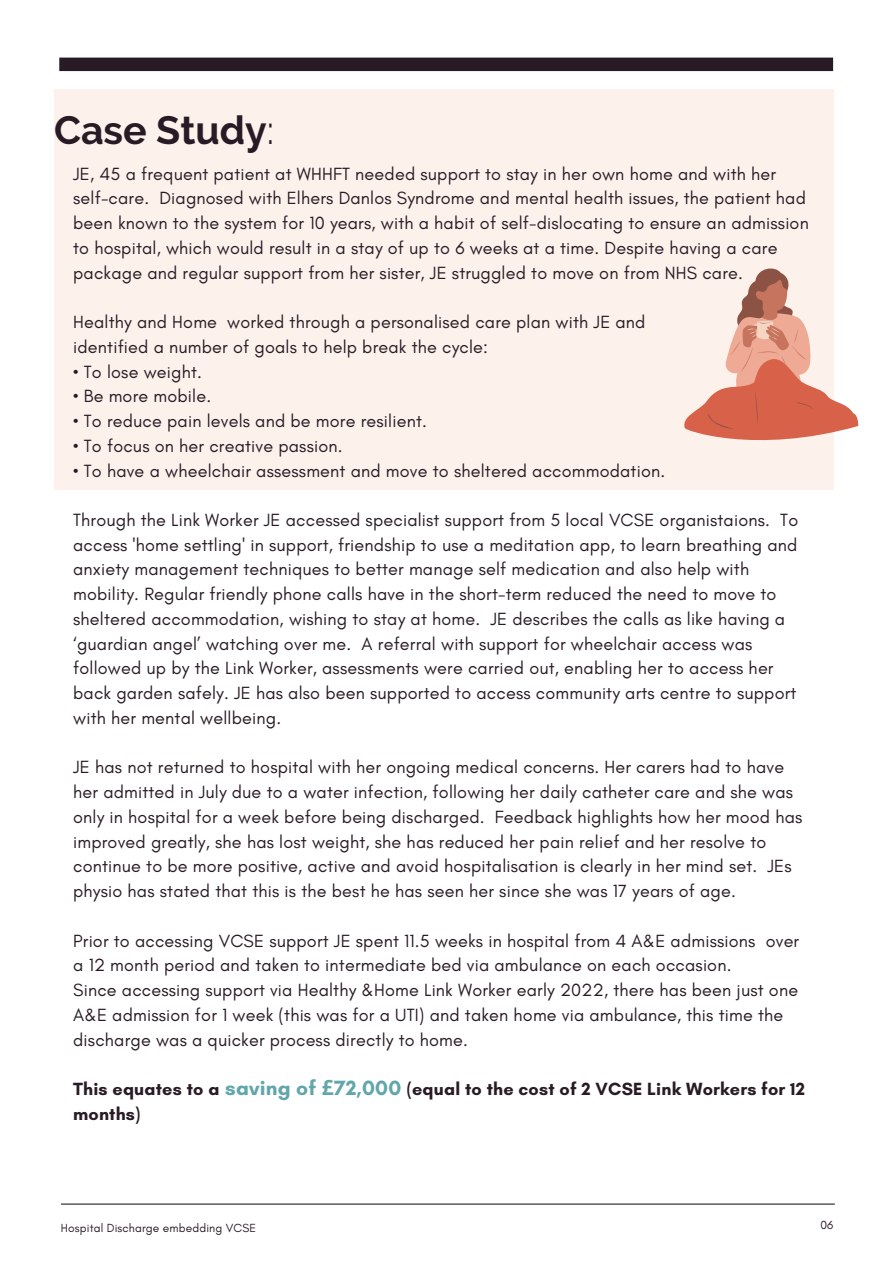
<style>
.page{position:relative;width:893px;height:1264px;background:#fff}
.page>*{position:absolute;margin:0;border:0;box-sizing:border-box;transform-origin:0 0}
.t1{font:700 39.3px "Raleway";color:#291b25}
.t2{font:700 21px "Glacial Indifference";letter-spacing:.01em;color:#61a6ab}
.t3{font:18px/24.8px "Glacial Indifference";letter-spacing:.01em;color:#291b25}
.t4{font:700 18px "Glacial Indifference";letter-spacing:.01em;color:#291b25}
.t5{font:12px "Glacial Indifference";letter-spacing:.01em;color:#291b25}
.s1{font-weight:400}
.s2{font-family:"Noto Sans"}
</style>
<div class="page">
<hr style="left:61px;top:1203px;width:773px;height:1px;background:#291b25">
<div style="left:59px;top:58px;width:774px;height:13px;background:#291b25"></div>
<div style="left:54px;top:89px;width:779px;height:400px;background:#fdf1ec"></div>
<svg style="left:684px;top:265px;width:174px;height:190px"></svg>
<h1 class="t1" style="left:54px;top:107px;width:221px">Case Study<span class="s1">:</span></h1>
<p class="t3" style="left:73px;top:161px;width:737px">JE, 45 a frequent patient at WHHFT needed support to stay in her own home and with her self-care. Diagnosed with Elhers Danlos Syndrome and mental health issues, the patient had been known to the system for 10 years, with a habit of self-dislocating to ensure an admission to hospital, which would result in a stay of up to 6 weeks at a time. Despite having a care package and regular support from her sister, JE struggled to move on from NHS care.</p>
<p class="t3" style="left:73px;top:309px;width:574px">Healthy and Home worked through a personalised care plan with JE and identified a number of goals to help break the cycle:</p>
<p class="t3" style="left:73px;top:359px;width:130px">• To lose weight.</p>
<p class="t3" style="left:73px;top:383px;width:139px">• Be more mobile.</p>
<p class="t3" style="left:73px;top:408px;width:355px">• To reduce pain levels and be more resilient.</p>
<p class="t3" style="left:73px;top:433px;width:271px">• To focus on her creative passion.</p>
<p class="t3" style="left:73px;top:458px;width:593px">• To have a wheelchair assessment and move to sheltered accommodation.</p>
<p class="t3" style="left:73px;top:507px;width:726px">Through the Link Worker JE accessed specialist support from 5 local VCSE organistaions. To access 'home settling' in support, friendship to use a meditation app, to learn breathing and anxiety management techniques to better manage self medication and also help with mobility. Regular friendly phone calls have in the short-term reduced the need to move to sheltered accommodation, wishing to stay at home. JE describes the calls as like having a ‘guardian angel’ watching over me. A referral with support for wheelchair access was followed up by the Link Worker, assessments were carried out, enabling her to access her back garden safely. JE has also been supported to access community arts centre to support with her mental wellbeing.</p>
<p class="t3" style="left:73px;top:754px;width:730px">JE has not returned to hospital with her ongoing medical concerns. Her carers had to have her admitted in July due to a water infection, following her daily catheter care and she was only in hospital for a week before being discharged. Feedback highlights how her mood has improved greatly, she has lost weight, she has reduced her pain relief and her resolve to continue to be more positive, active and avoid hospitalisation is clearly in her mind set. JEs physio has stated that this is the best he has seen her since she was 17 years of age.</p>
<p class="t3" style="left:73px;top:927px;width:727px">Prior to accessing VCSE support JE spent 11.5 weeks in hospital from 4 A&amp;E admissions over a 12 month period and taken to intermediate bed via ambulance on each occasion.<br>Since accessing support via Healthy &amp;Home Link Worker early 2022, there has been just one A&amp;E admission for 1 week (this was for a UTI) and taken home via ambulance, this time the discharge was a quicker process directly to home.</p>
<p class="t4" style="left:73px;top:1077px;width:148px">This equates to a</p>
<p class="t4" style="left:407px;top:1077px;width:400px">(equal to the cost of 2 VCSE Link Workers for 12</p>
<p class="t4" style="left:73px;top:1102px;width:69px">months)</p>
<p class="t2" style="left:225px;top:1074px;width:177px">saving of <span class="s2">£</span>72,000</p>
<p class="t5" style="left:61px;top:1220px;width:197px">Hospital Discharge embedding VCSE</p>
<p class="t5" style="left:820px;top:1217px;width:14px">06</p>
</div>
